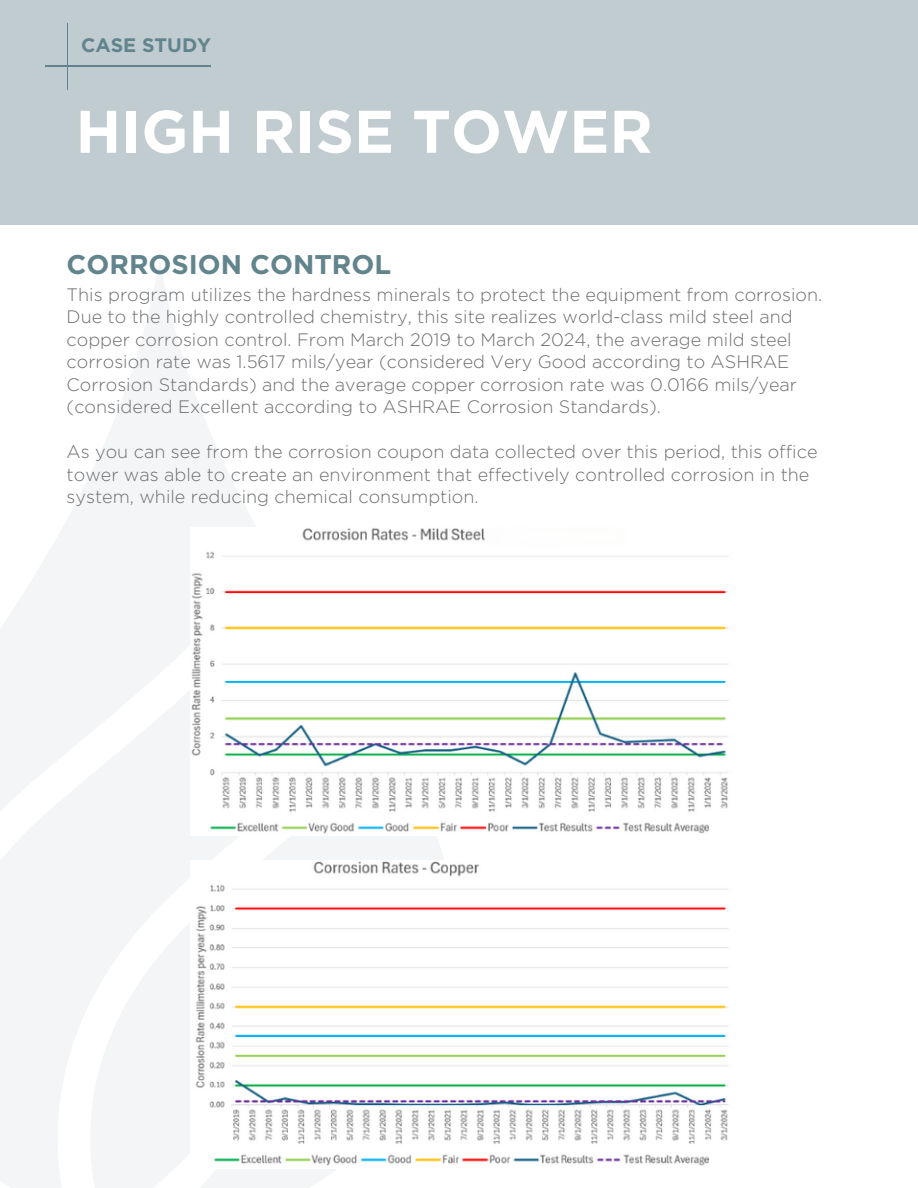
<style>
.page{position:relative;width:918px;height:1188px;background:#fff}
.page>*{position:absolute;margin:0;border:0;box-sizing:border-box;transform-origin:0 0}
.t1{font:700 60px "Gotham";color:#fff}
.t2{font:700 27px "Gotham";color:#61848d}
.t3{font:700 19.5px "Gotham";color:#61848d}
.t4{font:300 18px/22.5px "Gotham";color:#6d6e71}
</style>
<div class="page">
<svg style="left:0;top:812px;width:90px;height:376px;fill:#f3f5f6"></svg>
<svg style="left:0;top:261px;width:256px;height:551px;fill:#f3f5f6"></svg>
<svg style="left:90px;top:743px;width:354px;height:445px;fill:#f3f5f6"></svg>
<div style="left:0;top:0;width:918px;height:225px;background:#c0cccf"></div>
<hr style="left:45px;top:66px;width:166px;height:1px;background:#61848d">
<hr style="left:67px;top:24px;width:1px;height:65px;background:#61848d">
<img style="left:191px;top:528px;width:538px;height:308px">
<img style="left:191px;top:860px;width:538px;height:309px">
<div style="left:482px;top:860px;width:275px;height:19px;background:#fff"></div>
<p class="t3" style="left:81px;top:37px;width:132px">CASE STUDY</p>
<p class="t1" style="left:76px;top:105px;width:579px">HIGH RISE TOWER</p>
<p class="t2" style="left:67px;top:252px;width:326px">CORROSION CONTROL</p>
<p class="t4" style="left:67px;top:284px;width:757px">This program utilizes the hardness minerals to protect the equipment from corrosion.</p>
<p class="t4" style="left:67px;top:307px;width:732px">Due to the highly controlled chemistry, this site realizes world-class mild steel and copper corrosion control. From March 2019 to March 2024, the average mild steel corrosion rate was 1.5617 mils/year (considered Very Good according to ASHRAE Corrosion Standards) and the average copper corrosion rate was 0.0166 mils/year (considered Excellent according to ASHRAE Corrosion Standards).</p>
<p class="t4" style="left:67px;top:442px;width:752px">As you can see from the corrosion coupon data collected over this period, this office tower was able to create an environment that effectively controlled corrosion in the system, while reducing chemical consumption.</p>
</div>
